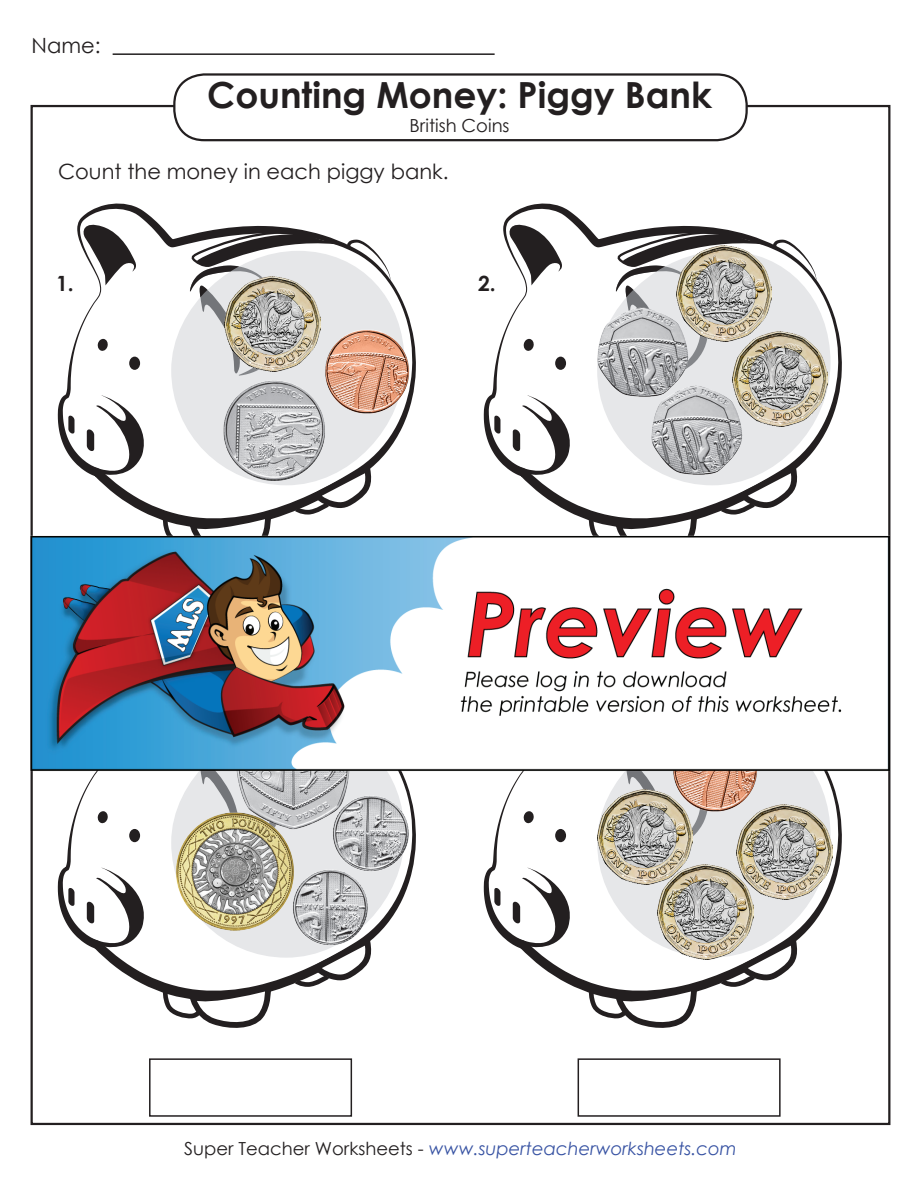
<style>
.page{position:relative;width:918px;height:1188px;background:#fff}
.page>*{position:absolute;margin:0;border:0;box-sizing:border-box;transform-origin:0 0}
.t1{font:700 36px "Century Gothic 2";color:#231f20}
.t2{font:21px "Century Gothic 2";color:#231f20}
.t3{font:700 21px "Century Gothic 2";color:#231f20}
.t4{font:italic 18px "Century Gothic 2";color:#3853a3}
.t5{font:18px "Century Gothic 2";color:#231f20}
.s1{font-style:normal;color:#231f20}
</style>
<div class="page">
<svg style="left:58px;top:786px;width:358px;height:205px"></svg>
<svg style="left:158px;top:983px;width:119px;height:45px"></svg>
<div style="left:129px;top:829px;width:11px;height:13px;background:#231f20;border-radius:50%"></div>
<svg style="left:97px;top:811px;width:11px;height:13px"></svg>
<svg style="left:68px;top:888px;width:7px;height:18px"></svg>
<svg style="left:87px;top:867px;width:66px;height:84px"></svg>
<svg style="left:292px;top:932px;width:83px;height:57px"></svg>
<div style="left:171px;top:723px;width:234px;height:235px;background:#e6e7e9;border-radius:112px"></div>
<svg style="left:215px;top:786px;width:21px;height:24px"></svg>
<svg style="left:484px;top:786px;width:358px;height:205px"></svg>
<svg style="left:584px;top:983px;width:119px;height:45px"></svg>
<div style="left:555px;top:829px;width:11px;height:13px;background:#231f20;border-radius:50%"></div>
<svg style="left:523px;top:811px;width:11px;height:13px"></svg>
<svg style="left:494px;top:888px;width:6px;height:18px"></svg>
<svg style="left:513px;top:867px;width:66px;height:84px"></svg>
<svg style="left:718px;top:932px;width:82px;height:57px"></svg>
<div style="left:597px;top:723px;width:234px;height:235px;background:#e6e7e9;border-radius:112px"></div>
<svg style="left:641px;top:786px;width:96px;height:62px"></svg>
<svg style="left:58px;top:203px;width:358px;height:314px"></svg>
<svg style="left:158px;top:511px;width:119px;height:6px"></svg>
<div style="left:129px;top:357px;width:11px;height:13px;background:#231f20;border-radius:50%"></div>
<svg style="left:97px;top:338px;width:11px;height:13px"></svg>
<svg style="left:68px;top:415px;width:7px;height:19px"></svg>
<svg style="left:81px;top:220px;width:58px;height:65px"></svg>
<svg style="left:87px;top:395px;width:66px;height:84px"></svg>
<svg style="left:292px;top:460px;width:83px;height:57px"></svg>
<div style="left:171px;top:251px;width:234px;height:234px;background:#e6e7e9;border-radius:112px"></div>
<svg style="left:190px;top:228px;width:148px;height:148px"></svg>
<svg style="left:484px;top:203px;width:358px;height:314px"></svg>
<svg style="left:584px;top:511px;width:119px;height:6px"></svg>
<div style="left:555px;top:357px;width:11px;height:13px;background:#231f20;border-radius:50%"></div>
<svg style="left:523px;top:338px;width:11px;height:13px"></svg>
<svg style="left:494px;top:415px;width:6px;height:19px"></svg>
<svg style="left:507px;top:220px;width:58px;height:65px"></svg>
<svg style="left:513px;top:395px;width:66px;height:84px"></svg>
<svg style="left:718px;top:460px;width:82px;height:57px"></svg>
<div style="left:597px;top:251px;width:234px;height:234px;background:#e6e7e9;border-radius:112px"></div>
<svg style="left:616px;top:228px;width:148px;height:148px"></svg>
<img style="left:672px;top:786px;width:82px;height:27px">
<img style="left:323px;top:330px;width:87px;height:85px">
<hr style="left:113px;top:53px;width:382px;height:2px;background:#231f20">
<div style="left:173px;top:73px;width:575px;height:68px;border:2px solid #231f20;border-radius:30px"></div>
<div style="left:149px;top:1058px;width:203px;height:59px;border:2px solid #231f20"></div>
<div style="left:578px;top:1058px;width:203px;height:59px;border:2px solid #231f20"></div>
<img style="left:296px;top:870px;width:73px;height:76px">
<img style="left:333px;top:796px;width:76px;height:77px">
<img style="left:223px;top:380px;width:103px;height:102px">
<img style="left:650px;top:385px;width:92px;height:90px">
<img style="left:597px;top:308px;width:92px;height:90px">
<img style="left:236px;top:786px;width:114px;height:44px">
<img style="left:598px;top:789px;width:95px;height:96px">
<img style="left:658px;top:865px;width:95px;height:95px">
<img style="left:737px;top:805px;width:95px;height:95px">
<img style="left:733px;top:331px;width:95px;height:96px">
<img style="left:677px;top:246px;width:95px;height:95px">
<img style="left:225px;top:276px;width:95px;height:96px">
<img style="left:175px;top:810px;width:121px;height:121px">
<img style="left:30px;top:517px;width:859px;height:269px">
<p class="t2" style="left:32px;top:31px;width:71px">Name:</p>
<h1 class="t1" style="left:207px;top:67px;width:506px">Counting Money: Piggy Bank</h1>
<p class="t5" style="left:410px;top:113px;width:101px">British Coins</p>
<p class="t2" style="left:58px;top:157px;width:392px">Count the money in each piggy bank.</p>
<p class="t3" style="left:56px;top:268px;width:19px">1.</p>
<p class="t3" style="left:478px;top:268px;width:19px">2.</p>
<p class="t4" style="left:184px;top:1136px;width:554px"><span class="s1">Super Teacher Worksheets -</span> www.superteacherworksheets.com</p>
</div>
